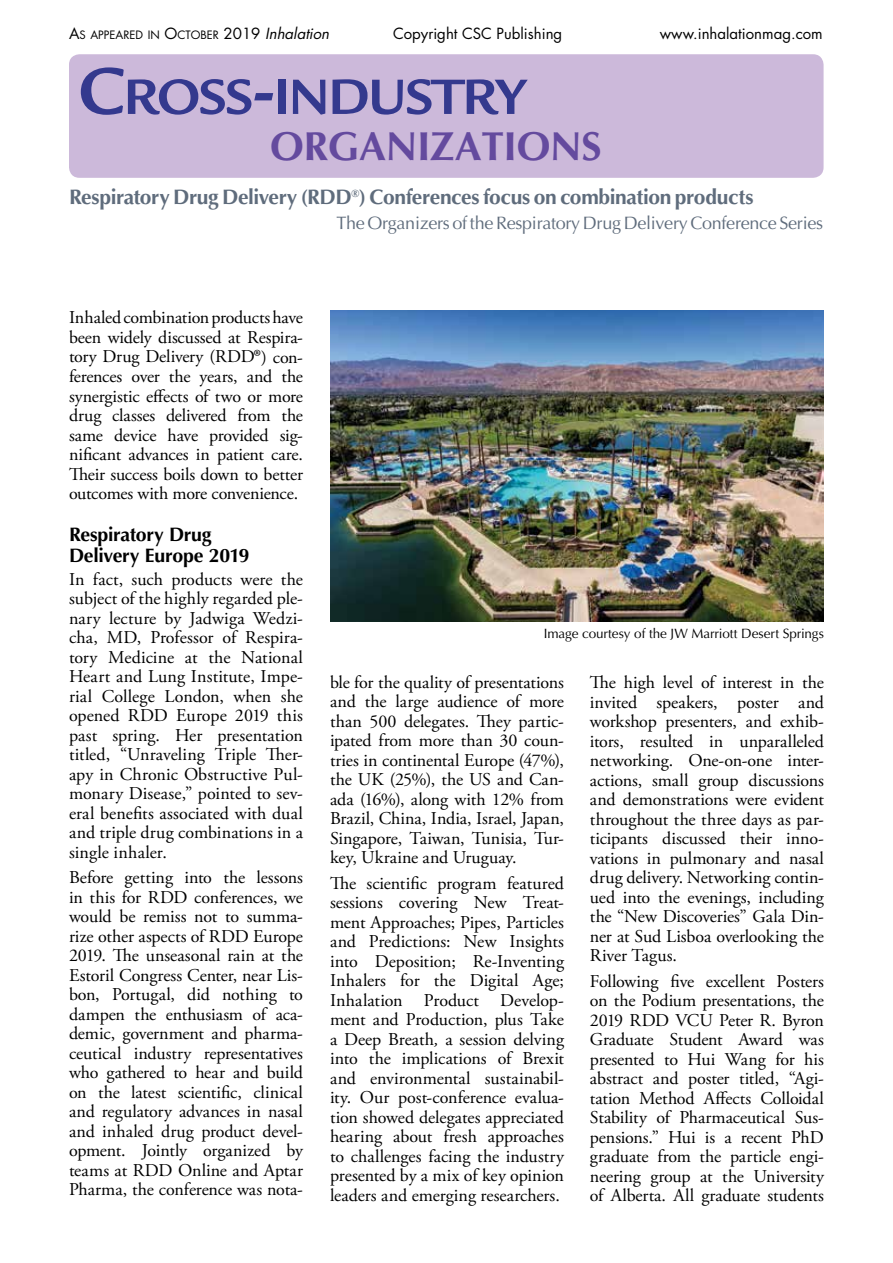
<style>
.page{position:relative;width:893px;height:1263px;background:#fff}
.page>*{position:absolute;margin:0;border:0;box-sizing:border-box;transform-origin:0 0}
.t1{font:700 54px "Legacy Sans Std";letter-spacing:-.025em;color:#34398e}
.t2{font:700 40.5px "Optima LT Std";letter-spacing:-.005em;color:#644a9e}
.t3{font:700 21px "Optima LT Std";letter-spacing:-.02em;color:#5f6c7c}
.t4{font:700 19.5px/21px "Optima LT Std";letter-spacing:-.015em;color:#000}
.t5{font:18px/19.5px "Adobe Garamond Pro";letter-spacing:-.005em;color:#000;text-align:justify}
.t6{font:18px "Optima LT Std";letter-spacing:-.015em;color:#5f6c7c}
.t7{font:15px "Futura Std";color:#000}
.t8{font:13.5px "Optima LT Std";letter-spacing:-.005em;color:#000}
.t9{font:11.25px "Futura Std";color:#000}
.s1{font-size:15px}
.s2{font-style:italic;font-size:15px}
.s3{font-size:72px}
.s4{font-size:24px}
.s5{font-style:italic}
</style>
<div class="page">
<div style="left:69px;top:54px;width:755px;height:124px;background:#ccb9da;border-radius:10px"></div>
<img style="left:330px;top:310px;width:494px;height:311px">
<p class="t9" style="left:69px;top:28px;width:265px"><span class="s1">A</span>S APPEARED IN <span class="s1">O</span>CTOBER <span class="s1">2019</span> <span class="s2">Inhalation</span></p>
<p class="t7" style="left:393px;top:24px;width:171px">Copyright CSC Publishing</p>
<p class="t7" style="left:660px;top:24px;width:164px">www.inhalationmag.com</p>
<h1 class="t1" style="left:78px;top:66px;width:449px"><span class="s3">C</span>ROSS<span class="s3">-</span>INDUSTRY</h1>
<h2 class="t2" style="left:270px;top:123px;width:333px">ORGANIZATIONS</h2>
<p class="t3" style="left:69px;top:185px;width:686px">Respiratory Drug Delivery (RDD<sup>®</sup>) Conferences focus on combination products</p>
<p class="t6" style="left:336px;top:213px;width:488px">The Organizers of the Respiratory Drug Delivery Conference Series</p>
<p class="t5" style="left:69px;top:309px;width:236px">Inhaled combination products have been widely discussed at Respira&shy;tory Drug Delivery (RDD<span class="s4">®</span>) con&shy;ferences over the years, and the synergistic effects of two or more drug classes delivered from the same device have provided sig&shy;nificant advances in patient care.<br>Their success boils down to better outcomes with more convenience.</p>
<p class="t4" style="left:69px;top:524px;width:182px">Respiratory Drug<br>Delivery Europe 2019</p>
<p class="t5" style="left:69px;top:570px;width:236px">In fact, such products were the subject of the highly regarded ple&shy;nary lecture by Jadwiga Wedzi&shy;cha, MD, Professor of Respira&shy;tory Medicine at the National Heart and Lung Institute, Impe&shy;rial College London, when she opened RDD Europe 2019 this past spring. Her presentation titled, “Unraveling Triple Ther&shy;apy in Chronic Obstructive Pul&shy;monary Disease,” pointed to sev&shy;eral benefits associated with dual and triple drug combinations in a single inhaler.</p>
<p class="t5" style="left:69px;top:868px;width:236px">Before getting into the lessons in this for RDD conferences, we would be remiss not to summa&shy;rize other aspects of RDD Europe 2019. The unseasonal rain at the Estoril Congress Center, near Lis&shy;bon, Portugal, did nothing to dampen the enthusiasm of aca&shy;demic, government and pharma&shy;ceutical industry representatives who gathered to hear and build on the latest scientific, clinical and regulatory advances in nasal and inhaled drug product devel&shy;opment. Jointly organized by teams at RDD Online and Aptar Pharma, the conference was nota-</p>
<p class="t8" style="left:544px;top:626px;width:282px">Image courtesy of the JW Marriott Desert Springs</p>
<p class="t5" style="left:330px;top:673px;width:236px">ble for the quality of presentations and the large audience of more than 500 delegates. They partic&shy;ipated from more than 30 coun&shy;tries in continental Europe (47%), the UK (25%), the US and Can&shy;ada (16%), along with 12% from Brazil, China, India, Israel, Japan, Singapore, Taiwan, Tunisia, Tur&shy;key, Ukraine and Uruguay.</p>
<p class="t5" style="left:330px;top:874px;width:236px">The scientific program featured sessions covering New Treat&shy;ment Approaches; Pipes, Particles and Predictions: New Insights into Deposition; Re-Inventing Inhalers for the Digital Age; Inhalation Product Develop&shy;ment and Production, plus Take a Deep Breath<span class="s5">,</span> a session delving into the implications of Brexit and environmental sustainabil&shy;ity. Our post-conference evalua&shy;tion showed delegates appreciated hearing about fresh approaches to challenges facing the industry presented by a mix of key opinion leaders and emerging researchers.</p>
<p class="t5" style="left:590px;top:673px;width:236px">The high level of interest in the invited speakers, poster and workshop presenters, and exhib&shy;itors, resulted in unparalleled networking. One-on-one inter&shy;actions, small group discussions and demonstrations were evident throughout the three days as par&shy;ticipants discussed their inno&shy;vations in pulmonary and nasal drug delivery. Networking contin&shy;ued into the evenings, including the “New Discoveries” Gala Din&shy;ner at Sud Lisboa overlooking the River Tagus.</p>
<p class="t5" style="left:590px;top:972px;width:236px">Following five excellent Posters on the Podium presentations, the 2019 RDD VCU Peter R. Byron Graduate Student Award was presented to Hui Wang for his abstract and poster titled, “Agi&shy;tation Method Affects Colloidal Stability of Pharmaceutical Sus&shy;pensions.” Hui is a recent PhD graduate from the particle engi&shy;neering group at the University of Alberta. All graduate students</p>
</div>
